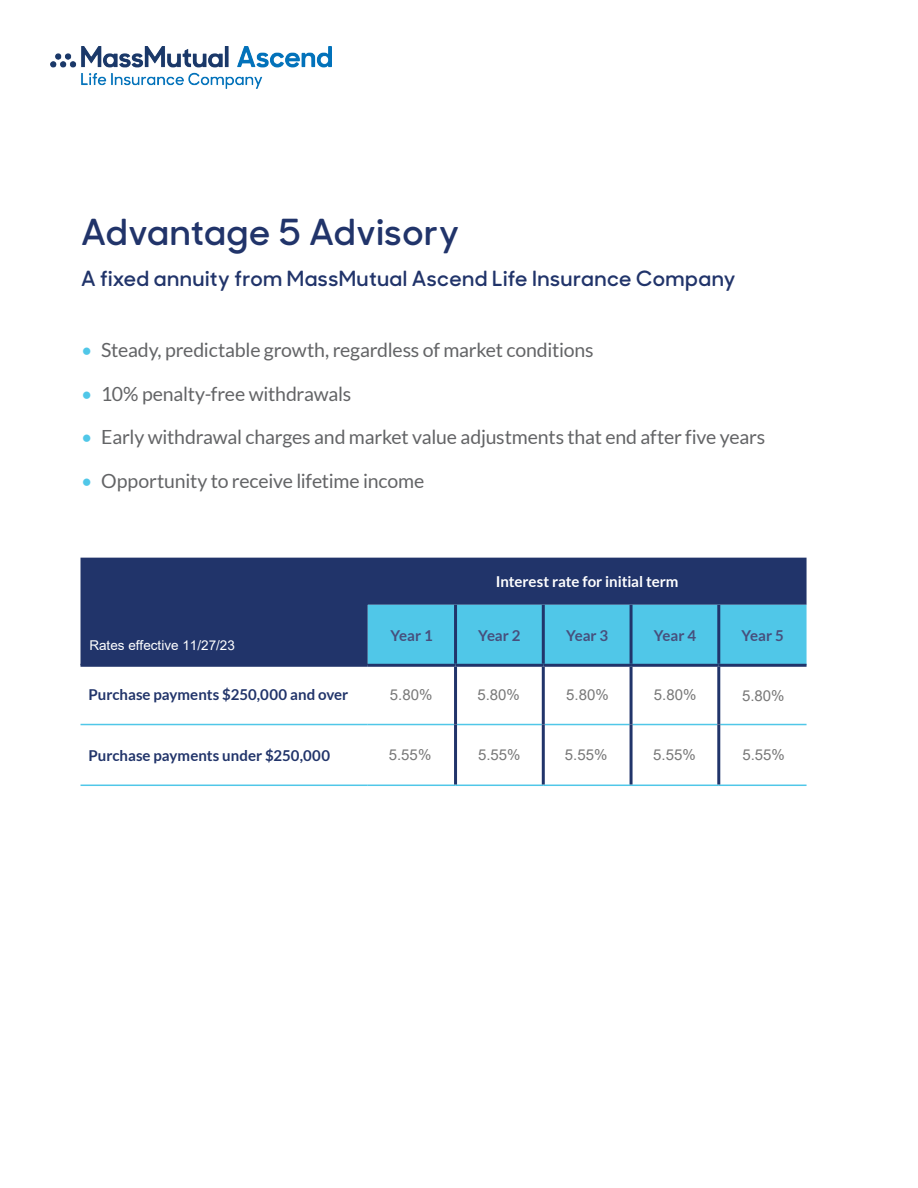
<style>
.page{position:relative;width:918px;height:1188px;background:#fff}
.page>*{position:absolute;margin:0;border:0;box-sizing:border-box;transform-origin:0 0}
.t1{font:600 36px "MM Sharp Sans";letter-spacing:.02em;color:#21346a}
.t2{font:600 21px "MM Sharp Sans";letter-spacing:.02em;color:#21346a}
.t3{font:19.5px "Lato";letter-spacing:-.015em;color:#636466}
.t4{font:700 15px "Lato";color:#21346a}
.t5{font:15px "Arial";color:#787878}
.t6{font:700 15px "Lato";letter-spacing:-.005em;color:#fff}
.t7{font:700 15px "Lato";letter-spacing:-.005em;color:#474f7c}
.t8{font:13.5px "Arial";color:#fff}
.s1{color:#50c7e8}
</style>
<div class="page">
<div style="left:81px;top:558px;width:726px;height:106px;background:#21346a"></div>
<div style="left:368px;top:605px;width:439px;height:59px;background:#50c7e8"></div>
<hr style="left:81px;top:724px;width:287px;height:1px;background:#50c7e8">
<hr style="left:368px;top:724px;width:86px;height:1px;background:#50c7e8">
<hr style="left:457px;top:724px;width:85px;height:1px;background:#50c7e8">
<hr style="left:545px;top:724px;width:85px;height:1px;background:#50c7e8">
<hr style="left:633px;top:724px;width:84px;height:1px;background:#50c7e8">
<hr style="left:720px;top:724px;width:87px;height:1px;background:#50c7e8">
<hr style="left:81px;top:785px;width:287px;height:1px;background:#50c7e8">
<hr style="left:368px;top:785px;width:88px;height:1px;background:#50c7e8">
<hr style="left:456px;top:785px;width:87px;height:1px;background:#50c7e8">
<hr style="left:543px;top:785px;width:88px;height:1px;background:#50c7e8">
<hr style="left:631px;top:785px;width:88px;height:1px;background:#50c7e8">
<hr style="left:719px;top:785px;width:88px;height:1px;background:#50c7e8">
<hr style="left:81px;top:664px;width:287px;height:3px;background:#21346a">
<hr style="left:368px;top:664px;width:88px;height:3px;background:#21346a">
<hr style="left:456px;top:664px;width:87px;height:3px;background:#21346a">
<hr style="left:543px;top:664px;width:88px;height:3px;background:#21346a">
<hr style="left:631px;top:664px;width:88px;height:3px;background:#21346a">
<hr style="left:719px;top:664px;width:88px;height:3px;background:#21346a">
<hr style="left:454px;top:605px;width:3px;height:59px;background:#21346a">
<hr style="left:542px;top:605px;width:3px;height:59px;background:#21346a">
<hr style="left:630px;top:605px;width:3px;height:59px;background:#21346a">
<hr style="left:717px;top:605px;width:3px;height:59px;background:#21346a">
<hr style="left:454px;top:667px;width:3px;height:58px;background:#21346a">
<hr style="left:542px;top:667px;width:3px;height:58px;background:#21346a">
<hr style="left:630px;top:667px;width:3px;height:58px;background:#21346a">
<hr style="left:717px;top:667px;width:3px;height:58px;background:#21346a">
<hr style="left:454px;top:725px;width:3px;height:60px;background:#21346a">
<hr style="left:542px;top:725px;width:3px;height:60px;background:#21346a">
<hr style="left:630px;top:725px;width:3px;height:60px;background:#21346a">
<hr style="left:717px;top:725px;width:3px;height:60px;background:#21346a">
<img style="left:50px;top:46px;width:281px;height:42px">
<h1 class="t1" style="left:81px;top:204px;width:380px">Advantage 5 Advisory</h1>
<p class="t2" style="left:81px;top:262px;width:656px">A fixed annuity from MassMutual Ascend Life Insurance Company</p>
<p class="t3" style="left:81px;top:339px;width:514px"><span class="s1">•</span> Steady, predictable growth, regardless of market conditions</p>
<p class="t3" style="left:81px;top:383px;width:272px"><span class="s1">•</span> 10% penalty-free withdrawals</p>
<p class="t3" style="left:81px;top:426px;width:686px"><span class="s1">•</span> Early withdrawal charges and market value adjustments that end after five years</p>
<p class="t3" style="left:81px;top:470px;width:345px"><span class="s1">•</span> Opportunity to receive lifetime income</p>
<p class="t8" style="left:89px;top:636px;width:147px">Rates effective 11/27/23</p>
<p class="t4" style="left:89px;top:686px;width:261px">Purchase payments $250,000 and over</p>
<p class="t4" style="left:89px;top:747px;width:243px">Purchase payments under $250,000</p>
<p class="t6" style="left:496px;top:573px;width:184px">Interest rate for initial term</p>
<p class="t7" style="left:391px;top:627px;width:44px">Year 1</p>
<p class="t7" style="left:478px;top:627px;width:44px">Year 2</p>
<p class="t7" style="left:566px;top:627px;width:44px">Year 3</p>
<p class="t7" style="left:654px;top:627px;width:44px">Year 4</p>
<p class="t7" style="left:742px;top:627px;width:44px">Year 5</p>
<p class="t5" style="left:390px;top:684px;width:44px">5.80%</p>
<p class="t5" style="left:389px;top:745px;width:44px">5.55%</p>
<p class="t5" style="left:477px;top:685px;width:44px">5.80%</p>
<p class="t5" style="left:566px;top:684px;width:44px">5.80%</p>
<p class="t5" style="left:654px;top:685px;width:44px">5.80%</p>
<p class="t5" style="left:742px;top:686px;width:44px">5.80%</p>
<p class="t5" style="left:478px;top:745px;width:44px">5.55%</p>
<p class="t5" style="left:565px;top:744px;width:44px">5.55%</p>
<p class="t5" style="left:653px;top:744px;width:44px">5.55%</p>
<p class="t5" style="left:742px;top:744px;width:44px">5.55%</p>
</div>
